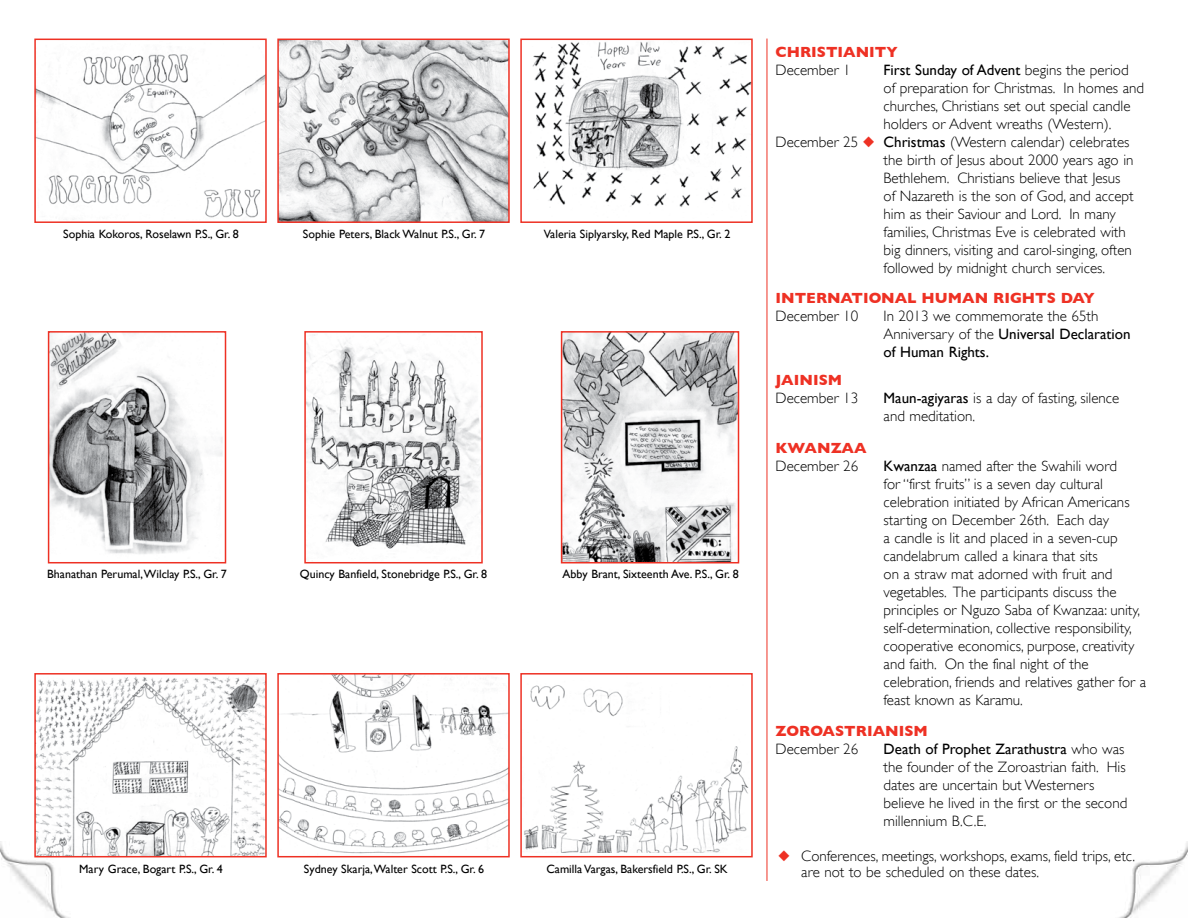
<style>
.page{position:relative;width:1188px;height:918px;background:#fff}
.page>*{position:absolute;margin:0;border:0;box-sizing:border-box;transform-origin:0 0}
.t1{font:300 15px/18px "Gill Sans";color:#000}
.t2{font:700 15px "Gill Sans";color:#ee3124}
.t3{font:15px "Gill Sans";color:#000}
.t4{font:12px "Gill Sans";color:#000}
.s1{font-weight:300}
.s2{color:#ee3124}
.s3{font-weight:400}
</style>
<div class="page">
<hr style="left:767px;top:39px;width:1px;height:842px;background:#ee3124">
<img style="left:37px;top:54px;width:227px;height:166px">
<div style="left:34px;top:39px;width:233px;height:184px;border:2px solid #ee3124"></div>
<img style="left:280px;top:42px;width:227px;height:178px">
<div style="left:277px;top:39px;width:233px;height:184px;border:2px solid #ee3124"></div>
<img style="left:532px;top:42px;width:218px;height:165px">
<div style="left:520px;top:39px;width:233px;height:184px;border:2px solid #ee3124"></div>
<img style="left:51px;top:334px;width:171px;height:220px">
<div style="left:48px;top:331px;width:178px;height:232px;border:2px solid #ee3124"></div>
<img style="left:307px;top:334px;width:173px;height:215px">
<div style="left:304px;top:331px;width:179px;height:232px;border:2px solid #ee3124"></div>
<img style="left:564px;top:334px;width:172px;height:226px">
<div style="left:561px;top:331px;width:178px;height:232px;border:2px solid #ee3124"></div>
<img style="left:37px;top:676px;width:227px;height:178px">
<div style="left:34px;top:673px;width:233px;height:184px;border:2px solid #ee3124"></div>
<img style="left:280px;top:676px;width:227px;height:178px">
<div style="left:277px;top:673px;width:233px;height:184px;border:2px solid #ee3124"></div>
<img style="left:524px;top:685px;width:225px;height:168px">
<div style="left:520px;top:673px;width:233px;height:184px;border:2px solid #ee3124"></div>
<img style="left:1119px;top:841px;width:69px;height:77px">
<img style="left:0;top:842px;width:71px;height:76px">
<p class="t4" style="left:63px;top:227px;width:177px">Sophia Kokoros, Roselawn P.S., Gr. 8</p>
<p class="t4" style="left:303px;top:227px;width:184px">Sophie Peters, Black Walnut P.S., Gr. 7</p>
<p class="t4" style="left:544px;top:227px;width:188px">Valeria Siplyarsky, Red Maple P.S., Gr. 2</p>
<p class="t4" style="left:47px;top:567px;width:181px">Bhanathan Perumal, Wilclay P.S., Gr. 7</p>
<p class="t4" style="left:300px;top:567px;width:189px">Quincy Banfield, Stonebridge P.S., Gr. 8</p>
<p class="t4" style="left:563px;top:567px;width:178px">Abby Brant, Sixteenth Ave. P.S., Gr. 8</p>
<p class="t4" style="left:79px;top:862px;width:145px">Mary Grace, Bogart P.S., Gr. 4</p>
<p class="t4" style="left:304px;top:862px;width:182px">Sydney Skarja, Walter Scott P.S., Gr. 6</p>
<p class="t4" style="left:546px;top:862px;width:183px">Camilla Vargas, Bakersfield P.S., Gr. SK</p>
<p class="t2" style="left:776px;top:43px;width:124px">CHRISTIANITY</p>
<p class="t1" style="left:776px;top:61px;width:77px">December 1</p>
<p class="t3" style="left:884px;top:61px;width:247px">First Sunday of Advent <span class="s1">begins the period</span></p>
<p class="t1" style="left:884px;top:79px;width:262px">of preparation for Christmas. In homes and</p>
<p class="t1" style="left:884px;top:97px;width:248px">churches, Christians set out special candle</p>
<p class="t1" style="left:884px;top:115px;width:229px">holders or Advent wreaths (Western).</p>
<p class="t1" style="left:776px;top:133px;width:355px">December 25 <span class="s2">◆</span> <span class="s3">Christmas</span> (Western calendar) celebrates</p>
<p class="t1" style="left:884px;top:151px;width:251px">the birth of Jesus about 2000 years ago in</p>
<p class="t1" style="left:884px;top:169px;width:239px">Bethlehem. Christians believe that Jesus</p>
<p class="t1" style="left:884px;top:187px;width:252px">of Nazareth is the son of God, and accept</p>
<p class="t1" style="left:884px;top:205px;width:234px">him as their Saviour and Lord. In many</p>
<p class="t1" style="left:884px;top:223px;width:244px">families, Christmas Eve is celebrated with</p>
<p class="t1" style="left:884px;top:241px;width:250px">big dinners, visiting and carol-singing, often</p>
<p class="t1" style="left:884px;top:259px;width:223px">followed by midnight church services.</p>
<p class="t2" style="left:776px;top:289px;width:321px">INTERNATIONAL HUMAN RIGHTS DAY</p>
<p class="t1" style="left:776px;top:307px;width:84px">December 10</p>
<p class="t1" style="left:884px;top:307px;width:249px">In 2013 we commemorate the 65th<br>Anniversary of the <span class="s3">Universal Declaration of Human Rights.</span></p>
<p class="t2" style="left:776px;top:371px;width:68px">JAINISM</p>
<p class="t1" style="left:776px;top:389px;width:84px">December 13</p>
<p class="t1" style="left:884px;top:389px;width:237px"><span class="s3">Maun-agiyaras</span> is a day of fasting, silence and meditation.</p>
<p class="t2" style="left:776px;top:439px;width:93px">KWANZAA</p>
<p class="t1" style="left:776px;top:457px;width:84px">December 26</p>
<p class="t1" style="left:884px;top:457px;width:264px"><span class="s3">Kwanzaa</span> named after the Swahili word<br>for “first fruits” is a seven day cultural celebration initiated by African Americans starting on December 26th. Each day<br>a candle is lit and placed in a seven-cup candelabrum called a kinara that sits<br>on a straw mat adorned with fruit and vegetables. The participants discuss the principles or Nguzo Saba of Kwanzaa: unity, self-determination, collective responsibility, cooperative economics, purpose, creativity and faith. On the final night of the celebration, friends and relatives gather for a feast known as Karamu.</p>
<p class="t2" style="left:776px;top:722px;width:154px">ZOROASTRIANISM</p>
<p class="t1" style="left:776px;top:740px;width:84px">December 26</p>
<p class="t1" style="left:884px;top:740px;width:245px"><span class="s3">Death of Prophet Zarathustra</span> who was the founder of the Zoroastrian faith. His dates are uncertain but Westerners believe he lived in the first or the second millennium B.C.E.</p>
<p class="t1" style="left:801px;top:849px;width:335px;line-height:15.6px;text-indent:-23px"><span class="s2">◆</span> Conferences, meetings, workshops, exams, field trips, etc. are not to be scheduled on these dates.</p>
</div>
